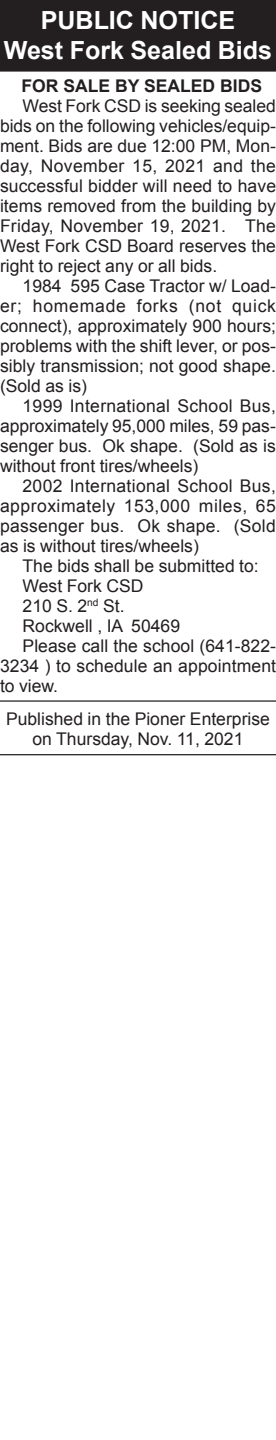
<style>
.page{position:relative;width:276px;height:1440px;background:#fff}
.page>*{position:absolute;margin:0;border:0;box-sizing:border-box;transform-origin:0 0}
.Reversed_Heading_Tit{font:700 25px "Arial";color:#fff}
.Reversed_Heading_All{font:700 25px "Arial";color:#fff}
._1_Column_Arial{font:17.5px/20px "Arial";color:#231f20;text-align:justify}
.footer_long{font:17.5px/20px "Arial";color:#231f20;text-align:center}
._2nd_Heading{font:700 17.5px "Arial";color:#231f20}
</style>
<div class="page">
<div style="left:0;top:0;width:275px;height:42px;background:#231f20"></div>
<div style="left:0;top:29px;width:275px;height:43px;background:#231f20"></div>
<hr style="left:0;top:700px;width:275px;height:2px;background:#231f20">
<hr style="left:0;top:754px;width:275px;height:1px;background:#231f20">
<p class="Reversed_Heading_All" style="left:41px;top:3px;width:195px">PUBLIC NOTICE</p>
<p class="Reversed_Heading_Tit" style="left:4px;top:33px;width:269px">West Fork Sealed Bids</p>
<p class="_2nd_Heading" style="left:21px;top:74px;width:241px">FOR SALE BY SEALED BIDS</p>
<p class="_1_Column_Arial" style="left:0;top:96px;width:277px;text-indent:22px">West Fork CSD is seeking sealed bids on the following vehicles/equip&shy;ment. Bids are due 12:00 PM, Mon&shy;day, November 15, 2021 and the successful bidder will need to have items removed from the building by Friday, November 19, 2021. The West Fork CSD Board reserves the right to reject any or all bids.</p>
<p class="_1_Column_Arial" style="left:0;top:276px;width:277px;text-indent:22px">1984 595 Case Tractor w/ Load&shy;er; homemade forks (not quick connect), approximately 900 hours; problems with the shift lever, or pos&shy;sibly transmission; not good shape. (Sold as is)</p>
<p class="_1_Column_Arial" style="left:0;top:396px;width:277px;text-indent:22px">1999 International School Bus, approximately 95,000 miles, 59 pas&shy;senger bus. Ok shape. (Sold as is without front tires/wheels)</p>
<p class="_1_Column_Arial" style="left:0;top:476px;width:276px;text-indent:22px">2002 International School Bus, approximately 153,000 miles, 65 passenger bus. Ok shape. (Sold as is without tires/wheels)</p>
<p class="_1_Column_Arial" style="left:22px;top:556px;width:237px">The bids shall be submitted to:</p>
<p class="_1_Column_Arial" style="left:22px;top:576px;width:122px">West Fork CSD</p>
<p class="_1_Column_Arial" style="left:22px;top:596px;width:103px">210 S. 2<sup>nd</sup> St.</p>
<p class="_1_Column_Arial" style="left:22px;top:616px;width:159px">Rockwell , IA 50469</p>
<p class="_1_Column_Arial" style="left:0;top:636px;width:277px;text-indent:22px">Please call the school (641-822- 3234 ) to schedule an appointment to view.</p>
<p class="footer_long" style="left:6px;top:709px;width:265px">Published in the Pioner Enterprise on Thursday, Nov. 11, 2021</p>
</div>
